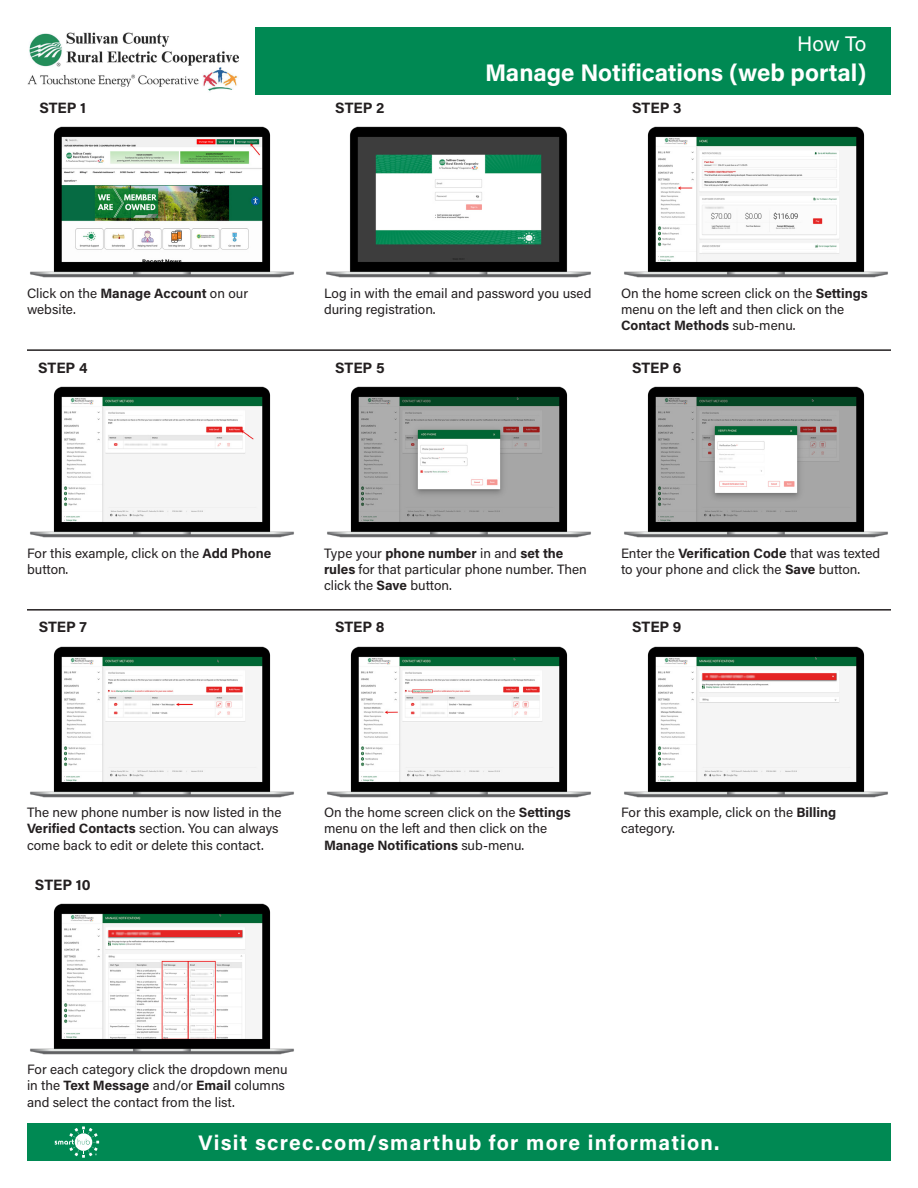
<style>
.page{position:relative;width:918px;height:1188px;background:#fff}
.page>*{position:absolute;margin:0;border:0;box-sizing:border-box;transform-origin:0 0}
.t1{font:700 24px "Acumin Pro";color:#fff}
.t2{font:700 21px "Acumin Pro";letter-spacing:.06em;color:#fff}
.t3{font:21px "Acumin Pro";color:#fff}
.t4{font:700 15px "Acumin Pro";letter-spacing:-.005em;color:#231f20}
.t5{font:13.5px/16.2px "Acumin Pro";color:#231f20}
.s1{font-weight:700}
</style>
<div class="page">
<div style="left:256px;top:27px;width:635px;height:67px;background:#008953"></div>
<div style="left:27px;top:1123px;width:864px;height:38px;background:#008953"></div>
<svg style="left:55px;top:1126px;width:44px;height:32px"></svg>
<img style="left:27px;top:32px;width:211px;height:59px">
<img style="left:30px;top:903px;width:264px;height:152px">
<img style="left:624px;top:646px;width:264px;height:152px">
<img style="left:327px;top:646px;width:264px;height:152px">
<img style="left:30px;top:646px;width:264px;height:152px">
<hr style="left:27px;top:609px;width:864px;height:2px;background:#231f20">
<img style="left:624px;top:386px;width:264px;height:152px">
<img style="left:327px;top:386px;width:264px;height:152px">
<img style="left:30px;top:386px;width:264px;height:152px">
<hr style="left:27px;top:349px;width:864px;height:2px;background:#231f20">
<img style="left:624px;top:126px;width:264px;height:152px">
<img style="left:326px;top:126px;width:265px;height:152px">
<img style="left:30px;top:126px;width:264px;height:152px">
<p class="t4" style="left:39px;top:97px;width:48px">STEP 1</p>
<p class="t4" style="left:335px;top:97px;width:51px">STEP 2</p>
<h2 class="t3" style="left:797px;top:29px;width:71px">How To</h2>
<h1 class="t1" style="left:485px;top:56px;width:383px">Manage Notifications (web portal)</h1>
<p class="t4" style="left:632px;top:97px;width:51px">STEP 3</p>
<p class="t5" style="left:27px;top:284px;width:223px">Click on the <span class="s1">Manage Account</span> on our website.</p>
<p class="t4" style="left:38px;top:357px;width:51px">STEP 4</p>
<p class="t5" style="left:324px;top:284px;width:269px">Log in with the email and password you used during registration.</p>
<p class="t4" style="left:335px;top:357px;width:51px">STEP 5</p>
<p class="t5" style="left:621px;top:284px;width:248px">On the home screen click on the <span class="s1">Settings </span>menu on the left and then click on the<br><span class="s1">Contact Methods</span> sub-menu.</p>
<p class="t4" style="left:632px;top:357px;width:51px">STEP 6</p>
<p class="t5" style="left:27px;top:544px;width:246px">For this example, click on the <span class="s1">Add Phone </span>button.</p>
<p class="t4" style="left:39px;top:617px;width:50px">STEP 7</p>
<p class="t5" style="left:324px;top:544px;width:264px">Type your <span class="s1">phone number</span> in and <span class="s1">set the rules</span> for that particular phone number. Then click the <span class="s1">Save</span> button.</p>
<p class="t4" style="left:335px;top:617px;width:51px">STEP 8</p>
<p class="t5" style="left:621px;top:544px;width:261px">Enter the <span class="s1">Verification Code</span> that was texted to your phone and click the <span class="s1">Save</span> button.</p>
<p class="t4" style="left:632px;top:617px;width:51px">STEP 9</p>
<p class="t5" style="left:27px;top:804px;width:256px">The new phone number is now listed in the<br><span class="s1">Verified Contacts</span> section. You can always come back to edit or delete this contact.</p>
<p class="t4" style="left:35px;top:874px;width:57px">STEP 10</p>
<p class="t5" style="left:324px;top:804px;width:248px">On the home screen click on the <span class="s1">Settings </span>menu on the left and then click on the<br><span class="s1">Manage Notifications</span> sub-menu.</p>
<p class="t5" style="left:621px;top:804px;width:217px">For this example, click on the <span class="s1">Billing </span>category.</p>
<p class="t5" style="left:27px;top:1061px;width:262px">For each category click the dropdown menu in the <span class="s1">Text Message</span> and/or <span class="s1">Email</span> columns and select the contact from the list.</p>
<h2 class="t2" style="left:199px;top:1128px;width:522px">Visit screc.com/smarthub for more information.</h2>
</div>
